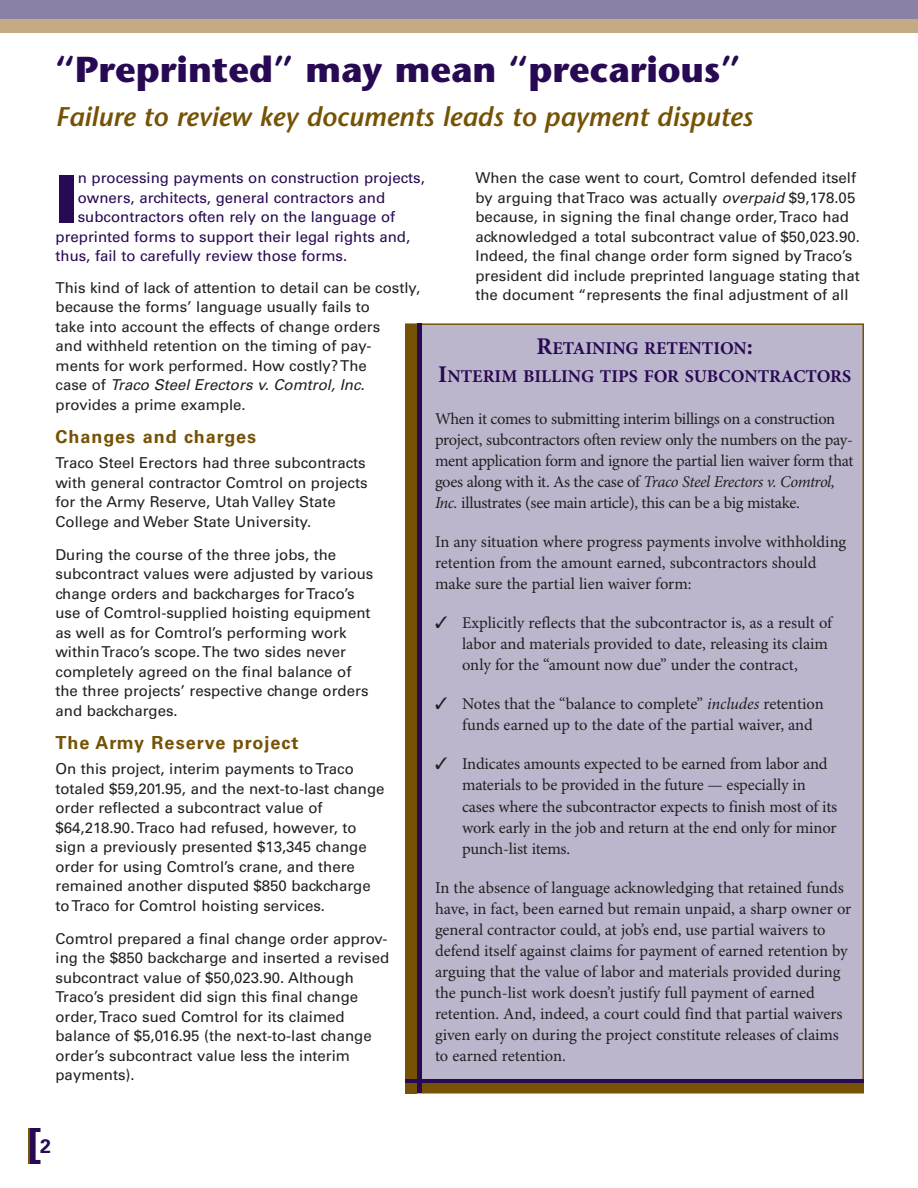
<style>
.page{position:relative;width:918px;height:1188px;background:#fff}
.page>*{position:absolute;margin:0;border:0;box-sizing:border-box;transform-origin:0 0}
.t1{font:700 67.8px "Stone Sans Std";color:#280953}
.t2{font:700 36px "Stone Sans Std";color:#280953}
.t3{font:italic 600 27px "Stone Sans Std";color:#755204}
.t4{font:700 19.5px "Univers LT Std";color:#280953}
.t5{font:700 18px/28.8px "Minion Pro";color:#280953;text-align:center}
.t6{font:700 18px "Univers LT Std";letter-spacing:.055em;color:#755204}
.t7{font:16.5px/21px "Minion Pro";letter-spacing:-.005em;color:#231f20}
.t8{font:15px/19.5px "Univers LT Std";color:#231f20}
.t9{font:15px "Univers LT Std";color:#280953}
.s1{font-style:italic}
.s2{font-size:24px}
</style>
<div class="page">
<div style="left:0;top:0;width:918px;height:33px;background:#8b80a5"></div>
<div style="left:0;top:20px;width:918px;height:13px;background:#c3ab83"></div>
<svg style="left:30px;top:1128px;width:10px;height:36px"></svg>
<hr style="left:28px;top:1128px;width:2px;height:36px;background:#755204">
<div style="left:407px;top:325px;width:455px;height:767px;background:#bcb6cd"></div>
<div style="left:405px;top:324px;width:12px;height:769px;background:#755204"></div>
<div style="left:405px;top:1083px;width:458px;height:10px;background:#755204"></div>
<hr style="left:405px;top:1079px;width:459px;height:4px;background:#280953">
<div style="left:417px;top:324px;width:5px;height:769px;background:#280953"></div>
<h2 class="t2" style="left:56px;top:56px;width:686px">“Preprinted” may mean “precarious”</h2>
<h3 class="t3" style="left:56px;top:106px;width:699px">Failure to review key documents leads to payment disputes</h3>
<h1 class="t1" style="left:56px;top:173px;width:24px">I</h1>
<p class="t9" style="left:78px;top:173px;width:349px">n processing payments on construction projects,</p>
<p class="t9" style="left:78px;top:192px;width:309px">owners, architects, general contractors and</p>
<p class="t9" style="left:78px;top:212px;width:319px">subcontractors often rely on the language of</p>
<p class="t9" style="left:56px;top:231px;width:356px">preprinted forms to support their legal rights and,</p>
<p class="t9" style="left:56px;top:251px;width:293px">thus, fail to carefully review those forms.</p>
<p class="t8" style="left:56px;top:279px;width:366px">This kind of lack of attention to detail can be costly, because the forms’ language usually fails to<br>take into account the effects of change orders<br>and withheld retention on the timing of pay-<br>ments for work performed. How costly?The<br>case of <span class="s1">Traco Steel Erectors v. Comtrol, Inc. </span>provides a prime example.</p>
<p class="t6" style="left:56px;top:430px;width:202px">Changes and charges</p>
<p class="t8" style="left:56px;top:455px;width:314px">Traco Steel Erectors had three subcontracts with general contractor Comtrol on projects for the Army Reserve, Utah Valley State College and Weber State University.</p>
<p class="t8" style="left:56px;top:546px;width:319px">During the course of the three jobs, the subcontract values were adjusted by various change orders and backcharges forTraco’s use of Comtrol-supplied hoisting equipment as well as for Comtrol’s performing work withinTraco’s scope.The two sides never completely agreed on the final balance of the three projects’ respective change orders and backcharges.</p>
<p class="t6" style="left:56px;top:736px;width:244px">The Army Reserve project</p>
<p class="t8" style="left:56px;top:761px;width:331px">On this project, interim payments toTraco totaled $59,201.95, and the next-to-last change order reflected a subcontract value of $64,218.90.Traco had refused, however, to sign a previously presented $13,345 change order for using Comtrol’s crane, and there remained another disputed $850 backcharge toTraco for Comtrol hoisting services.</p>
<p class="t8" style="left:56px;top:930px;width:335px">Comtrol prepared a final change order approv&shy;ing the $850 backcharge and inserted a revised subcontract value of $50,023.90. Although Traco’s president did sign this final change order,Traco sued Comtrol for its claimed balance of $5,016.95 (the next-to-last change order’s subcontract value less the interim payments).</p>
<p class="t8" style="left:476px;top:170px;width:386px">When the case went to court, Comtrol defended itself by arguing thatTraco was actually <span class="s1">overpaid</span> $9,178.05 because, in signing the final change order,Traco had acknowledged a total subcontract value of $50,023.90.<br>Indeed, the final change order form signed byTraco’s president did include preprinted language stating that the document “represents the final adjustment of all</p>
<p class="t5" style="left:438px;top:335px;width:414px"><span class="s2">R</span>ETAINING RETENTION<span class="s2">:<br>I</span>NTERIM BILLING TIPS FOR SUBCONTRACTORS</p>
<p class="t7" style="left:435px;top:410px;width:420px">When it comes to submitting interim billings on a construction project, subcontractors often review only the numbers on the pay&shy;ment application form and ignore the partial lien waiver form that goes along with it. As the case of <span class="s1">Traco Steel Erectors v. Comtrol, Inc.</span> illustrates (see main article), this can be a big mistake.</p>
<p class="t7" style="left:435px;top:533px;width:413px">In any situation where progress payments involve withholding retention from the amount earned, subcontractors should make sure the partial lien waiver form:</p>
<p class="t7" style="left:462px;top:614px;width:372px;text-indent:-27px">✓ Explicitly reflects that the subcontractor is, as a result of labor and materials provided to date, releasing its claim only for the “amount now due” under the contract,</p>
<p class="t7" style="left:462px;top:695px;width:363px;text-indent:-27px">✓ Notes that the “balance to complete” <span class="s1">includes</span> retention funds earned up to the date of the partial waiver, and</p>
<p class="t7" style="left:462px;top:755px;width:377px;text-indent:-27px">✓ Indicates amounts expected to be earned from labor and materials to be provided in the future — especially in cases where the subcontractor expects to finish most of its work early in the job and return at the end only for minor punch-list items.</p>
<p class="t7" style="left:435px;top:878px;width:418px">In the absence of language acknowledging that retained funds have, in fact, been earned but remain unpaid, a sharp owner or general contractor could, at job’s end, use partial waivers to defend itself against claims for payment of earned retention by arguing that the value of labor and materials provided during the punch-list work doesn’t justify full payment of earned retention. And, indeed, a court could find that partial waivers given early on during the project constitute releases of claims to earned retention.</p>
<h3 class="t4" style="left:40px;top:1139px;width:12px">2</h3>
</div>
